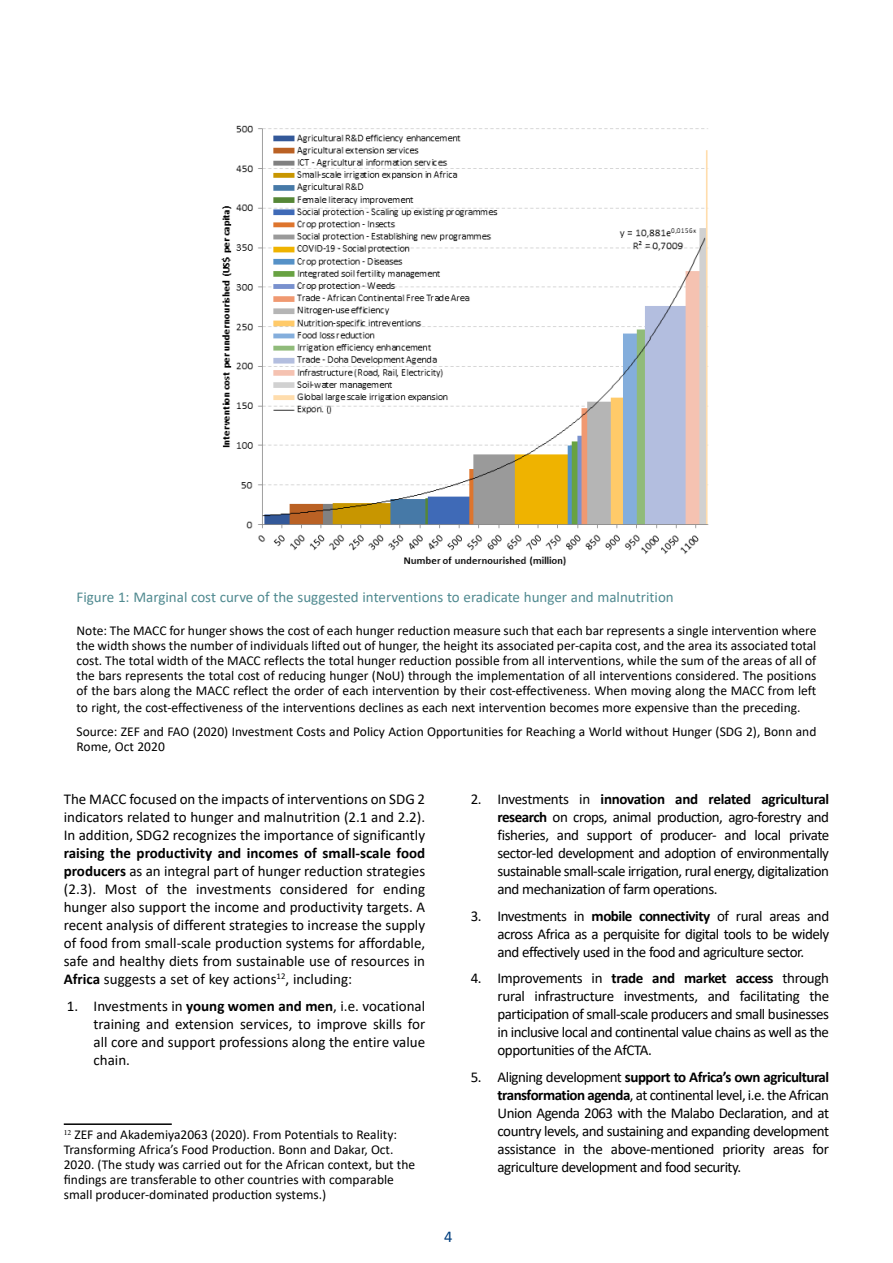
<style>
.page{position:relative;width:893px;height:1263px;background:#fff}
.page>*{position:absolute;margin:0;border:0;box-sizing:border-box;transform-origin:0 0}
.t1{font:16.5px "Calibri";color:#003e7e}
.t2{font:15px/18px "Calibri";letter-spacing:-.03em;color:#000;text-align:justify}
.t3{font:15px "Calibri";color:#508a90}
.t4{font:13.5px/15px "Calibri";color:#000}
.s1{font-weight:700}
</style>
<div class="page">
<hr style="left:64px;top:1123px;width:108px;height:2px;background:#000">
<img style="left:221px;top:125px;width:488px;height:441px">
<p class="t3" style="left:77px;top:587px;width:599px">Figure 1: Marginal cost curve of the suggested interventions to eradicate hunger and malnutrition</p>
<p class="t4" style="left:77px;top:622px;width:741px;text-align:justify">Note: The MACC for hunger shows the cost of each hunger reduction measure such that each bar represents a single intervention where the width shows the number of individuals lifted out of hunger, the height its associated per-capita cost, and the area its associated total cost. The total width of the MACC reflects the total hunger reduction possible from all interventions, while the sum of the areas of all of the bars represents the total cost of reducing hunger (NoU) through the implementation of all interventions considered. The positions of the bars along the MACC reflect the order of each intervention by their cost-effectiveness. When moving along the MACC from left</p>
<p class="t4" style="left:77px;top:695px;width:741px;line-height:24px">to right, the cost-effectiveness of the interventions declines as each next intervention becomes more expensive than the preceding.<br>Source: ZEF and FAO (2020) Investment Costs and Policy Action Opportunities for Reaching a World without Hunger (SDG 2), Bonn and</p>
<p class="t4" style="left:77px;top:739px;width:90px">Rome, Oct 2020</p>
<p class="t2" style="left:64px;top:790px;width:363px">The MACC focused on the impacts of interventions on SDG 2 indicators related to hunger and malnutrition (2.1 and 2.2).<br>In addition, SDG2 recognizes the importance of significantly</p>
<p class="t2" style="left:64px;top:844px;width:363px"><span class="s1">raising the productivity and incomes of small-scale food producers</span> as an integral part of hunger reduction strategies (2.3). Most of the investments considered for ending hunger also support the income and productivity targets. A recent analysis of different strategies to increase the supply of food from small-scale production systems for affordable, safe and healthy diets from sustainable use of resources in <span class="s1">Africa</span> suggests a set of key actions<sup>12</sup>, including:</p>
<p class="t2" style="left:94px;top:996px;width:333px;text-indent:-27px">1. Investments in <span class="s1">young women and men</span>, i.e. vocational training and extension services, to improve skills for all core and support professions along the entire value chain.</p>
<p class="t4" style="left:64px;top:1127px;width:353px"><sup>12</sup> ZEF and Akademiya2063 (2020). From Potentials to Reality:<br>Transforming Africa’s Food Production. Bonn and Dakar, Oct.<br>2020. (The study was carried out for the African context, but the findings are transferable to other countries with comparable small producer-dominated production systems.)</p>
<p class="t2" style="left:497px;top:790px;width:333px;text-indent:-27px">2. Investments in <span class="s1">innovation and related agricultural research</span> on crops, animal production, agro-forestry and fisheries, and support of producer- and local private sector-led development and adoption of environmentally sustainable small-scale irrigation, rural energy, digitalization and mechanization of farm operations.</p>
<p class="t2" style="left:497px;top:906px;width:333px;text-indent:-27px">3. Investments in <span class="s1">mobile connectivity</span> of rural areas and across Africa as a perquisite for digital tools to be widely and effectively used in the food and agriculture sector.</p>
<p class="t2" style="left:497px;top:969px;width:333px;text-indent:-27px">4. Improvements in <span class="s1">trade and market access</span> through rural infrastructure investments, and facilitating the participation of small-scale producers and small businesses in inclusive local and continental value chains as well as the opportunities of the AfCTA.</p>
<p class="t2" style="left:497px;top:1067px;width:333px;text-indent:-27px">5. Aligning development <span class="s1">support to Africa’s own agricultural transformation agenda</span>, at continental level, i.e. the African Union Agenda 2063 with the Malabo Declaration, and at country levels, and sustaining and expanding development assistance in the above-mentioned priority areas for agriculture development and food security.</p>
<p class="t1" style="left:444px;top:1225px;width:10px">4</p>
</div>
